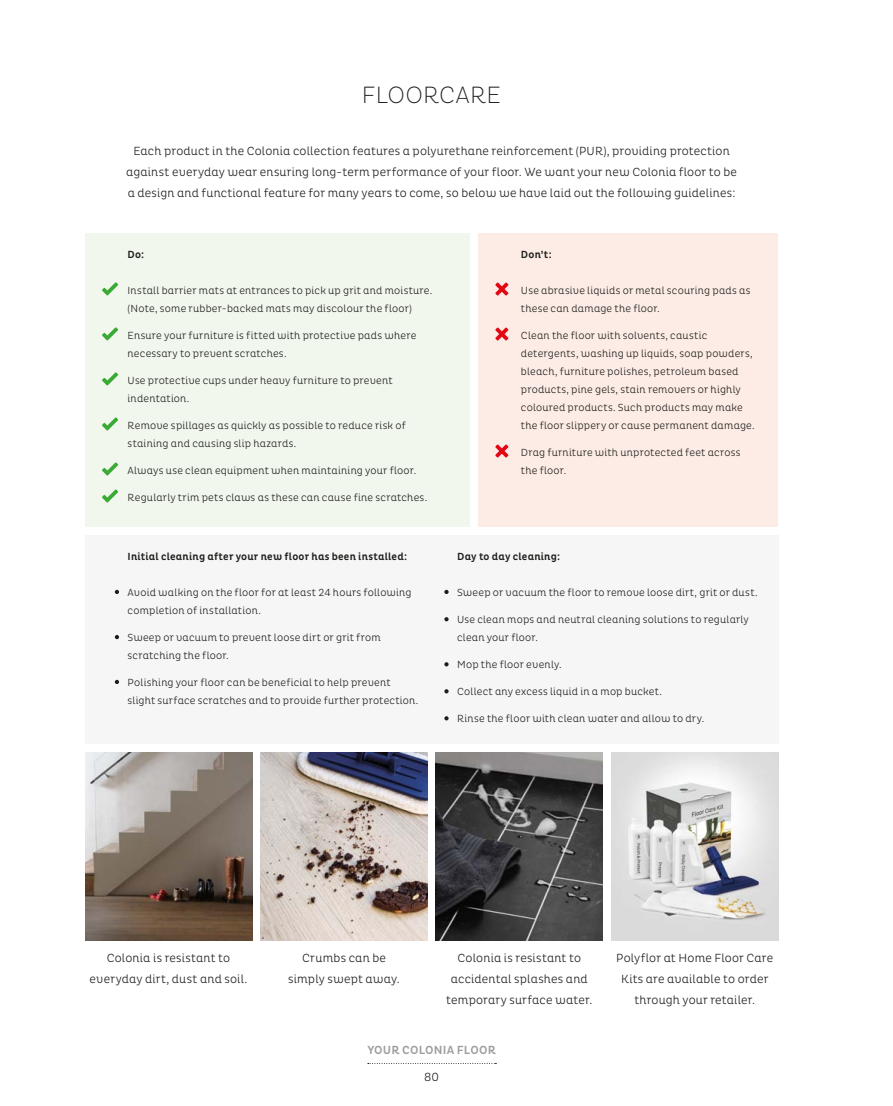
<style>
.page{position:relative;width:893px;height:1106px;background:#fff}
.page>*{position:absolute;margin:0;border:0;box-sizing:border-box;transform-origin:0 0}
.t1{font:200 24px "Pluto Cond";letter-spacing:.01em;color:#1d1d1b}
.t2{font:300 12px/21px "Pluto Cond";letter-spacing:.015em;color:#1d1d1b;text-align:center}
.t3{font:500 12px "Pluto Cond";letter-spacing:.02em;color:#9d9d9c}
.t4{font:300 10.5px/18px "Pluto Cond";letter-spacing:.02em;color:#1d1d1b}
.t5{font:500 10.5px "Pluto Cond";letter-spacing:.02em;color:#1d1d1b}
</style>
<div class="page">
<svg style="left:368px;top:1063px;width:128px;height:1px"></svg>
<img style="left:85px;top:753px;width:167px;height:187px">
<img style="left:260px;top:753px;width:167px;height:187px">
<img style="left:436px;top:753px;width:167px;height:187px">
<img style="left:611px;top:753px;width:167px;height:187px">
<div style="left:85px;top:233px;width:385px;height:293px;background:#f1f7ed"></div>
<div style="left:478px;top:233px;width:300px;height:293px;background:#fdece5"></div>
<svg style="left:102px;top:282px;width:16px;height:13px"></svg>
<svg style="left:102px;top:327px;width:16px;height:13px"></svg>
<svg style="left:102px;top:372px;width:16px;height:13px"></svg>
<svg style="left:102px;top:417px;width:16px;height:13px"></svg>
<svg style="left:102px;top:462px;width:16px;height:13px"></svg>
<svg style="left:495px;top:282px;width:13px;height:13px"></svg>
<svg style="left:495px;top:327px;width:13px;height:13px"></svg>
<svg style="left:495px;top:444px;width:13px;height:13px"></svg>
<svg style="left:102px;top:489px;width:16px;height:13px"></svg>
<div style="left:85px;top:535px;width:693px;height:208px;background:#f6f6f6"></div>
<svg style="left:115px;top:590px;width:4px;height:4px"></svg>
<svg style="left:115px;top:635px;width:4px;height:4px"></svg>
<svg style="left:115px;top:680px;width:4px;height:4px"></svg>
<svg style="left:444px;top:590px;width:5px;height:4px"></svg>
<svg style="left:444px;top:617px;width:5px;height:4px"></svg>
<svg style="left:444px;top:662px;width:5px;height:4px"></svg>
<svg style="left:444px;top:689px;width:5px;height:4px"></svg>
<svg style="left:444px;top:716px;width:5px;height:4px"></svg>
<h1 class="t1" style="left:362px;top:81px;width:141px">FLOORCARE</h1>
<p class="t2" style="left:126px;top:140px;width:612px">Each product in the Colonia collection features a polyurethane reinforcement (PUR), providing protection against everyday wear ensuring long-term performance of your floor. We want your new Colonia floor to be a design and functional feature for many years to come, so below we have laid out the following guidelines:</p>
<p class="t5" style="left:128px;top:248px;width:18px">Do:</p>
<p class="t4" style="left:128px;top:281px;width:306px">Install barrier mats at entrances to pick up grit and moisture. (Note, some rubber-backed mats may discolour the floor)</p>
<p class="t4" style="left:128px;top:326px;width:290px">Ensure your furniture is fitted with protective pads where necessary to prevent scratches.</p>
<p class="t4" style="left:128px;top:371px;width:267px">Use protective cups under heavy furniture to prevent indentation.</p>
<p class="t4" style="left:128px;top:416px;width:280px">Remove spillages as quickly as possible to reduce risk of staining and causing slip hazards.</p>
<p class="t4" style="left:128px;top:461px;width:290px">Always use clean equipment when maintaining your floor.</p>
<p class="t4" style="left:128px;top:488px;width:301px">Regularly trim pets claws as these can cause fine scratches.</p>
<p class="t5" style="left:128px;top:550px;width:281px">Initial cleaning after your new floor has been installed:</p>
<p class="t4" style="left:128px;top:583px;width:286px">Avoid walking on the floor for at least 24 hours following completion of installation.</p>
<p class="t4" style="left:128px;top:628px;width:255px">Sweep or vacuum to prevent loose dirt or grit from scratching the floor.</p>
<p class="t4" style="left:128px;top:673px;width:292px">Polishing your floor can be beneficial to help prevent slight surface scratches and to provide further protection.</p>
<p class="t5" style="left:521px;top:248px;width:32px">Don’t:</p>
<p class="t4" style="left:521px;top:281px;width:231px">Use abrasive liquids or metal scouring pads as these can damage the floor.</p>
<p class="t4" style="left:521px;top:326px;width:235px">Clean the floor with solvents, caustic detergents, washing up liquids, soap powders, bleach, furniture polishes, petroleum based products, pine gels, stain removers or highly coloured products. Such products may make the floor slippery or cause permanent damage.</p>
<p class="t4" style="left:521px;top:443px;width:221px">Drag furniture with unprotected feet across the floor.</p>
<p class="t5" style="left:457px;top:550px;width:104px">Day to day cleaning:</p>
<p class="t4" style="left:457px;top:583px;width:302px">Sweep or vacuum the floor to remove loose dirt, grit or dust.</p>
<p class="t4" style="left:457px;top:610px;width:293px">Use clean mops and neutral cleaning solutions to regularly clean your floor.</p>
<p class="t4" style="left:457px;top:655px;width:106px">Mop the floor evenly.</p>
<p class="t4" style="left:457px;top:682px;width:206px">Collect any excess liquid in a mop bucket.</p>
<p class="t4" style="left:457px;top:709px;width:249px">Rinse the floor with clean water and allow to dry.</p>
<p class="t2" style="left:90px;top:947px;width:159px">Colonia is resistant to everyday dirt, dust and soil.</p>
<p class="t2" style="left:288px;top:947px;width:113px">Crumbs can be simply swept away.</p>
<p class="t2" style="left:446px;top:947px;width:148px">Colonia is resistant to accidental splashes and temporary surface water.</p>
<p class="t3" style="left:367px;top:1043px;width:130px">YOUR COLONIA FLOOR</p>
<p class="t2" style="left:424px;top:1066px;width:17px">80</p>
<p class="t2" style="left:616px;top:947px;width:158px">Polyflor at Home Floor Care<br>Kits are available to order through your retailer.</p>
</div>
